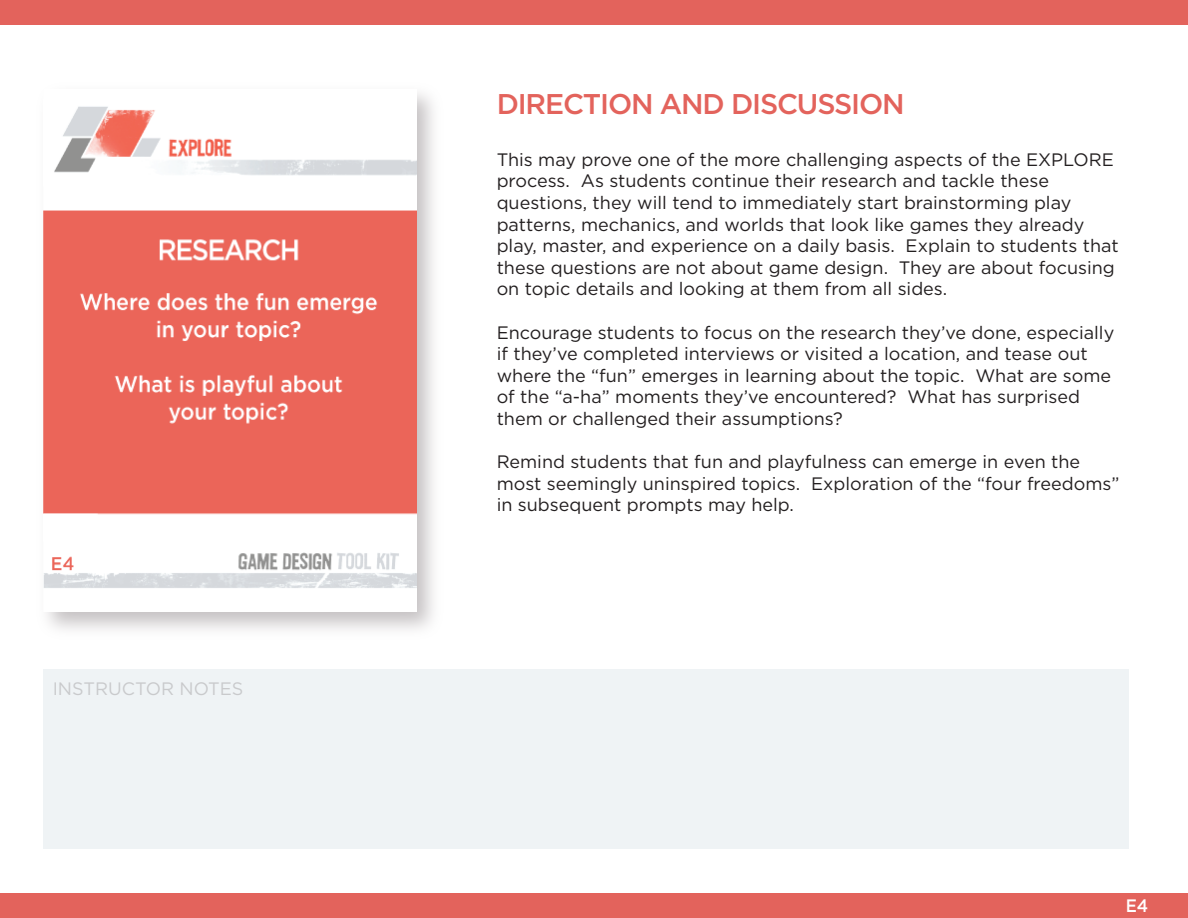
<style>
.page{position:relative;width:1188px;height:918px;background:#fff}
.page>*{position:absolute;margin:0;border:0;box-sizing:border-box;transform-origin:0 0}
.t1{font:500 28.5px "Gotham";letter-spacing:-.04em;color:#e3635c}
.t2{font:18px/21.6px "Gotham";color:#231f20}
.t3{font:18px "Gotham";color:#c9cacc}
.t4{font:500 18px "Gotham";color:#fff;scale:.93 1}
</style>
<div class="page">
<div style="left:43px;top:669px;width:1086px;height:180px;background:#eff3f5"></div>
<img style="left:47px;top:93px;width:387px;height:537px">
<img style="left:43px;top:93px;width:373px;height:519px">
<div style="left:0;top:893px;width:1188px;height:25px;background:#e3635c"></div>
<div style="left:0;top:0;width:1188px;height:25px;background:#e3635c"></div>
<p class="t3" style="left:53px;top:679px;width:192px">INSTRUCTOR NOTES</p>
<p class="t1" style="left:497px;top:87px;width:409px">DIRECTION AND DISCUSSION</p>
<p class="t2" style="left:497px;top:148px;width:624px">This may prove one of the more challenging aspects of the EXPLORE process. As students continue their research and tackle these questions, they will tend to immediately start brainstorming play patterns, mechanics, and worlds that look like games they already play, master, and experience on a daily basis. Explain to students that these questions are not about game design. They are about focusing on topic details and looking at them from all sides.</p>
<p class="t2" style="left:497px;top:321px;width:619px">Encourage students to focus on the research they’ve done, especially if they’ve completed interviews or visited a location, and tease out where the “fun” emerges in learning about the topic. What are some of the “a-ha” moments they’ve encountered? What has surprised them or challenged their assumptions?</p>
<p class="t2" style="left:497px;top:451px;width:624px">Remind students that fun and playfulness can emerge in even the most seemingly uninspired topics. Exploration of the “four freedoms” in subsequent prompts may help.</p>
<p class="t4" style="left:1126px;top:896px;width:26px">E4</p>
</div>
